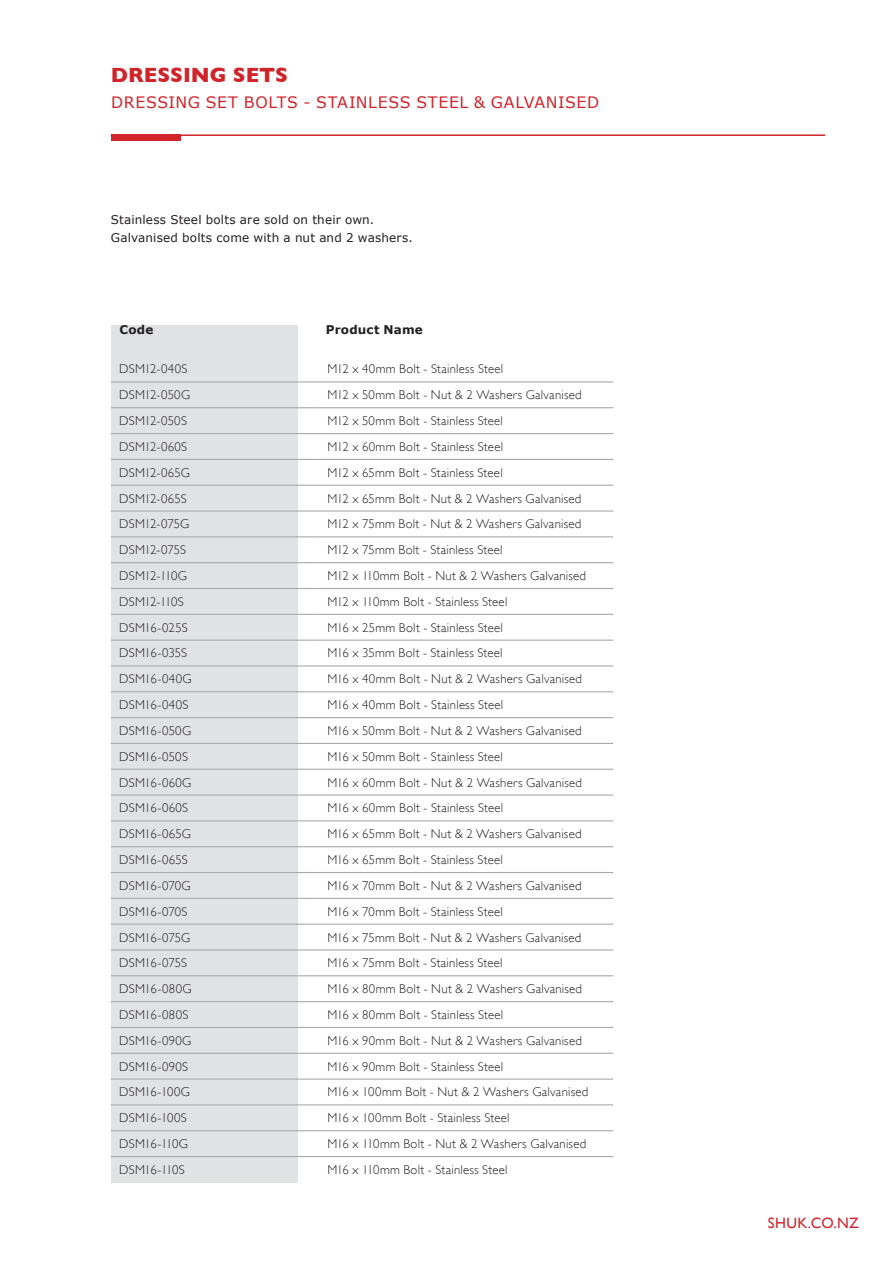
<style>
.page{position:relative;width:893px;height:1263px;background:#fff}
.page>*{position:absolute;margin:0;border:0;box-sizing:border-box;transform-origin:0 0}
.t1{font:700 21px "Gill Sans";color:#d1232a}
.t2{font:15.75px "Verdana";letter-spacing:.035em;color:#d1232a}
.t3{font:15px "Gill Sans";letter-spacing:.025em;color:#d1232a}
.t4{font:300 12.75px "Gill Sans";letter-spacing:.02em;color:#231f20}
.t5{font:300 12.75px "Gill Sans";letter-spacing:-.005em;color:#231f20}
.t6{font:300 12.75px "Gill Sans";letter-spacing:-.03em;color:#231f20}
.t7{font:300 12.75px "Gill Sans";color:#231f20}
.t8{font:12px/18px "Verdana";letter-spacing:.01em;color:#231f20}
.t9{font:700 12px "Verdana";letter-spacing:.015em;color:#231f20}
</style>
<div class="page">
<hr style="left:111px;top:134px;width:714px;height:2px;background:#d1232a">
<div style="left:111px;top:134px;width:70px;height:7px;background:#d1232a"></div>
<div style="left:111px;top:325px;width:187px;height:857px;background:#e1e2e4"></div>
<hr style="left:111px;top:381px;width:208px;height:1px;background:#a8a9ad">
<hr style="left:319px;top:381px;width:294px;height:1px;background:#a8a9ad">
<hr style="left:111px;top:407px;width:208px;height:1px;background:#a8a9ad">
<hr style="left:319px;top:407px;width:294px;height:1px;background:#a8a9ad">
<hr style="left:111px;top:433px;width:208px;height:1px;background:#a8a9ad">
<hr style="left:319px;top:433px;width:294px;height:1px;background:#a8a9ad">
<hr style="left:111px;top:459px;width:208px;height:1px;background:#a8a9ad">
<hr style="left:319px;top:459px;width:294px;height:1px;background:#a8a9ad">
<hr style="left:111px;top:485px;width:208px;height:1px;background:#a8a9ad">
<hr style="left:319px;top:485px;width:294px;height:1px;background:#a8a9ad">
<hr style="left:111px;top:510px;width:208px;height:2px;background:#a8a9ad">
<hr style="left:319px;top:510px;width:294px;height:2px;background:#a8a9ad">
<hr style="left:111px;top:536px;width:208px;height:1px;background:#a8a9ad">
<hr style="left:319px;top:536px;width:294px;height:1px;background:#a8a9ad">
<hr style="left:111px;top:562px;width:208px;height:1px;background:#a8a9ad">
<hr style="left:319px;top:562px;width:294px;height:1px;background:#a8a9ad">
<hr style="left:111px;top:588px;width:208px;height:1px;background:#a8a9ad">
<hr style="left:319px;top:588px;width:294px;height:1px;background:#a8a9ad">
<hr style="left:111px;top:614px;width:208px;height:1px;background:#a8a9ad">
<hr style="left:319px;top:614px;width:294px;height:1px;background:#a8a9ad">
<hr style="left:111px;top:640px;width:208px;height:1px;background:#a8a9ad">
<hr style="left:319px;top:640px;width:294px;height:1px;background:#a8a9ad">
<hr style="left:111px;top:665px;width:208px;height:1px;background:#a8a9ad">
<hr style="left:319px;top:665px;width:294px;height:1px;background:#a8a9ad">
<hr style="left:111px;top:691px;width:208px;height:1px;background:#a8a9ad">
<hr style="left:319px;top:691px;width:294px;height:1px;background:#a8a9ad">
<hr style="left:111px;top:717px;width:208px;height:1px;background:#a8a9ad">
<hr style="left:319px;top:717px;width:294px;height:1px;background:#a8a9ad">
<hr style="left:111px;top:743px;width:208px;height:1px;background:#a8a9ad">
<hr style="left:319px;top:743px;width:294px;height:1px;background:#a8a9ad">
<hr style="left:111px;top:769px;width:208px;height:1px;background:#a8a9ad">
<hr style="left:319px;top:769px;width:294px;height:1px;background:#a8a9ad">
<hr style="left:111px;top:794px;width:208px;height:2px;background:#a8a9ad">
<hr style="left:319px;top:794px;width:294px;height:2px;background:#a8a9ad">
<hr style="left:111px;top:820px;width:208px;height:1px;background:#a8a9ad">
<hr style="left:319px;top:820px;width:294px;height:1px;background:#a8a9ad">
<hr style="left:111px;top:846px;width:208px;height:1px;background:#a8a9ad">
<hr style="left:319px;top:846px;width:294px;height:1px;background:#a8a9ad">
<hr style="left:111px;top:872px;width:208px;height:1px;background:#a8a9ad">
<hr style="left:319px;top:872px;width:294px;height:1px;background:#a8a9ad">
<hr style="left:111px;top:898px;width:208px;height:1px;background:#a8a9ad">
<hr style="left:319px;top:898px;width:294px;height:1px;background:#a8a9ad">
<hr style="left:111px;top:923px;width:208px;height:2px;background:#a8a9ad">
<hr style="left:319px;top:923px;width:294px;height:2px;background:#a8a9ad">
<hr style="left:111px;top:949px;width:208px;height:1px;background:#a8a9ad">
<hr style="left:319px;top:949px;width:294px;height:1px;background:#a8a9ad">
<hr style="left:111px;top:975px;width:208px;height:1px;background:#a8a9ad">
<hr style="left:319px;top:975px;width:294px;height:1px;background:#a8a9ad">
<hr style="left:111px;top:1001px;width:208px;height:1px;background:#a8a9ad">
<hr style="left:319px;top:1001px;width:294px;height:1px;background:#a8a9ad">
<hr style="left:111px;top:1027px;width:208px;height:1px;background:#a8a9ad">
<hr style="left:319px;top:1027px;width:294px;height:1px;background:#a8a9ad">
<hr style="left:111px;top:1053px;width:208px;height:1px;background:#a8a9ad">
<hr style="left:319px;top:1053px;width:294px;height:1px;background:#a8a9ad">
<hr style="left:111px;top:1078px;width:208px;height:2px;background:#a8a9ad">
<hr style="left:319px;top:1078px;width:294px;height:2px;background:#a8a9ad">
<hr style="left:111px;top:1104px;width:208px;height:1px;background:#a8a9ad">
<hr style="left:319px;top:1104px;width:294px;height:1px;background:#a8a9ad">
<hr style="left:111px;top:1130px;width:208px;height:1px;background:#a8a9ad">
<hr style="left:319px;top:1130px;width:294px;height:1px;background:#a8a9ad">
<hr style="left:111px;top:1156px;width:208px;height:1px;background:#a8a9ad">
<hr style="left:319px;top:1156px;width:294px;height:1px;background:#a8a9ad">
<h1 class="t1" style="left:111px;top:63px;width:179px">DRESSING SETS</h1>
<p class="t2" style="left:111px;top:92px;width:490px">DRESSING SET BOLTS - STAINLESS STEEL &amp; GALVANISED</p>
<p class="t8" style="left:111px;top:211px;width:304px">Stainless Steel bolts are sold on their own.<br>Galvanised bolts come with a nut and 2 washers.</p>
<p class="t9" style="left:119px;top:321px;width:35px">Code</p>
<p class="t9" style="left:326px;top:321px;width:99px">Product Name</p>
<p class="t4" style="left:119px;top:362px;width:70px">DSM12-040S</p>
<p class="t4" style="left:327px;top:362px;width:177px">M12 x 40mm Bolt - Stainless Steel</p>
<p class="t4" style="left:119px;top:388px;width:72px">DSM12-050G</p>
<p class="t4" style="left:327px;top:388px;width:256px">M12 x 50mm Bolt - Nut &amp; 2 Washers Galvanised</p>
<p class="t4" style="left:119px;top:413px;width:69px">DSM12-050S</p>
<p class="t4" style="left:327px;top:413px;width:177px">M12 x 50mm Bolt - Stainless Steel</p>
<p class="t4" style="left:119px;top:439px;width:69px">DSM12-060S</p>
<p class="t4" style="left:327px;top:439px;width:177px">M12 x 60mm Bolt - Stainless Steel</p>
<p class="t4" style="left:119px;top:465px;width:72px">DSM12-065G</p>
<p class="t4" style="left:327px;top:465px;width:177px">M12 x 65mm Bolt - Stainless Steel</p>
<p class="t4" style="left:119px;top:491px;width:69px">DSM12-065S</p>
<p class="t4" style="left:327px;top:491px;width:256px">M12 x 65mm Bolt - Nut &amp; 2 Washers Galvanised</p>
<p class="t7" style="left:119px;top:517px;width:72px">DSM12-075G</p>
<p class="t4" style="left:327px;top:517px;width:255px">M12 x 75mm Bolt - Nut &amp; 2 Washers Galvanised</p>
<p class="t5" style="left:119px;top:543px;width:68px">DSM12-075S</p>
<p class="t4" style="left:327px;top:543px;width:177px">M12 x 75mm Bolt - Stainless Steel</p>
<p class="t6" style="left:119px;top:568px;width:69px">DSM12-110G</p>
<p class="t4" style="left:327px;top:568px;width:260px">M12 x 110mm Bolt - Nut &amp; 2 Washers Galvanised</p>
<p class="t6" style="left:119px;top:594px;width:66px">DSM12-110S</p>
<p class="t4" style="left:327px;top:594px;width:182px">M12 x 110mm Bolt - Stainless Steel</p>
<p class="t4" style="left:119px;top:620px;width:70px">DSM16-025S</p>
<p class="t4" style="left:327px;top:620px;width:177px">M16 x 25mm Bolt - Stainless Steel</p>
<p class="t5" style="left:119px;top:646px;width:69px">DSM16-035S</p>
<p class="t4" style="left:327px;top:646px;width:177px">M16 x 35mm Bolt - Stainless Steel</p>
<p class="t4" style="left:119px;top:672px;width:74px">DSM16-040G</p>
<p class="t4" style="left:327px;top:672px;width:256px">M16 x 40mm Bolt - Nut &amp; 2 Washers Galvanised</p>
<p class="t4" style="left:119px;top:697px;width:71px">DSM16-040S</p>
<p class="t4" style="left:327px;top:697px;width:177px">M16 x 40mm Bolt - Stainless Steel</p>
<p class="t4" style="left:119px;top:723px;width:73px">DSM16-050G</p>
<p class="t4" style="left:327px;top:723px;width:256px">M16 x 50mm Bolt - Nut &amp; 2 Washers Galvanised</p>
<p class="t4" style="left:119px;top:749px;width:70px">DSM16-050S</p>
<p class="t4" style="left:327px;top:749px;width:177px">M16 x 50mm Bolt - Stainless Steel</p>
<p class="t4" style="left:119px;top:775px;width:74px">DSM16-060G</p>
<p class="t4" style="left:327px;top:775px;width:256px">M16 x 60mm Bolt - Nut &amp; 2 Washers Galvanised</p>
<p class="t4" style="left:119px;top:801px;width:70px">DSM16-060S</p>
<p class="t4" style="left:327px;top:801px;width:177px">M16 x 60mm Bolt - Stainless Steel</p>
<p class="t4" style="left:119px;top:827px;width:73px">DSM16-065G</p>
<p class="t4" style="left:327px;top:827px;width:256px">M16 x 65mm Bolt - Nut &amp; 2 Washers Galvanised</p>
<p class="t4" style="left:119px;top:852px;width:70px">DSM16-065S</p>
<p class="t4" style="left:327px;top:852px;width:177px">M16 x 65mm Bolt - Stainless Steel</p>
<p class="t5" style="left:119px;top:878px;width:73px">DSM16-070G</p>
<p class="t4" style="left:327px;top:878px;width:256px">M16 x 70mm Bolt - Nut &amp; 2 Washers Galvanised</p>
<p class="t5" style="left:119px;top:904px;width:70px">DSM16-070S</p>
<p class="t4" style="left:327px;top:904px;width:177px">M16 x 70mm Bolt - Stainless Steel</p>
<p class="t7" style="left:119px;top:930px;width:73px">DSM16-075G</p>
<p class="t4" style="left:327px;top:930px;width:255px">M16 x 75mm Bolt - Nut &amp; 2 Washers Galvanised</p>
<p class="t5" style="left:119px;top:956px;width:69px">DSM16-075S</p>
<p class="t4" style="left:327px;top:956px;width:177px">M16 x 75mm Bolt - Stainless Steel</p>
<p class="t4" style="left:119px;top:981px;width:74px">DSM16-080G</p>
<p class="t4" style="left:327px;top:981px;width:256px">M16 x 80mm Bolt - Nut &amp; 2 Washers Galvanised</p>
<p class="t4" style="left:119px;top:1007px;width:71px">DSM16-080S</p>
<p class="t4" style="left:327px;top:1007px;width:177px">M16 x 80mm Bolt - Stainless Steel</p>
<p class="t4" style="left:119px;top:1033px;width:74px">DSM16-090G</p>
<p class="t4" style="left:327px;top:1033px;width:256px">M16 x 90mm Bolt - Nut &amp; 2 Washers Galvanised</p>
<p class="t4" style="left:119px;top:1059px;width:70px">DSM16-090S</p>
<p class="t4" style="left:327px;top:1059px;width:177px">M16 x 90mm Bolt - Stainless Steel</p>
<p class="t4" style="left:119px;top:1085px;width:72px">DSM16-100G</p>
<p class="t4" style="left:327px;top:1085px;width:262px">M16 x 100mm Bolt - Nut &amp; 2 Washers Galvanised</p>
<p class="t4" style="left:119px;top:1111px;width:69px">DSM16-100S</p>
<p class="t4" style="left:327px;top:1111px;width:184px">M16 x 100mm Bolt - Stainless Steel</p>
<p class="t6" style="left:119px;top:1136px;width:70px">DSM16-110G</p>
<p class="t4" style="left:327px;top:1136px;width:260px">M16 x 110mm Bolt - Nut &amp; 2 Washers Galvanised</p>
<p class="t6" style="left:119px;top:1162px;width:67px">DSM16-110S</p>
<p class="t4" style="left:327px;top:1162px;width:182px">M16 x 110mm Bolt - Stainless Steel</p>
<p class="t3" style="left:768px;top:1214px;width:92px">SHUK.CO.NZ</p>
</div>
